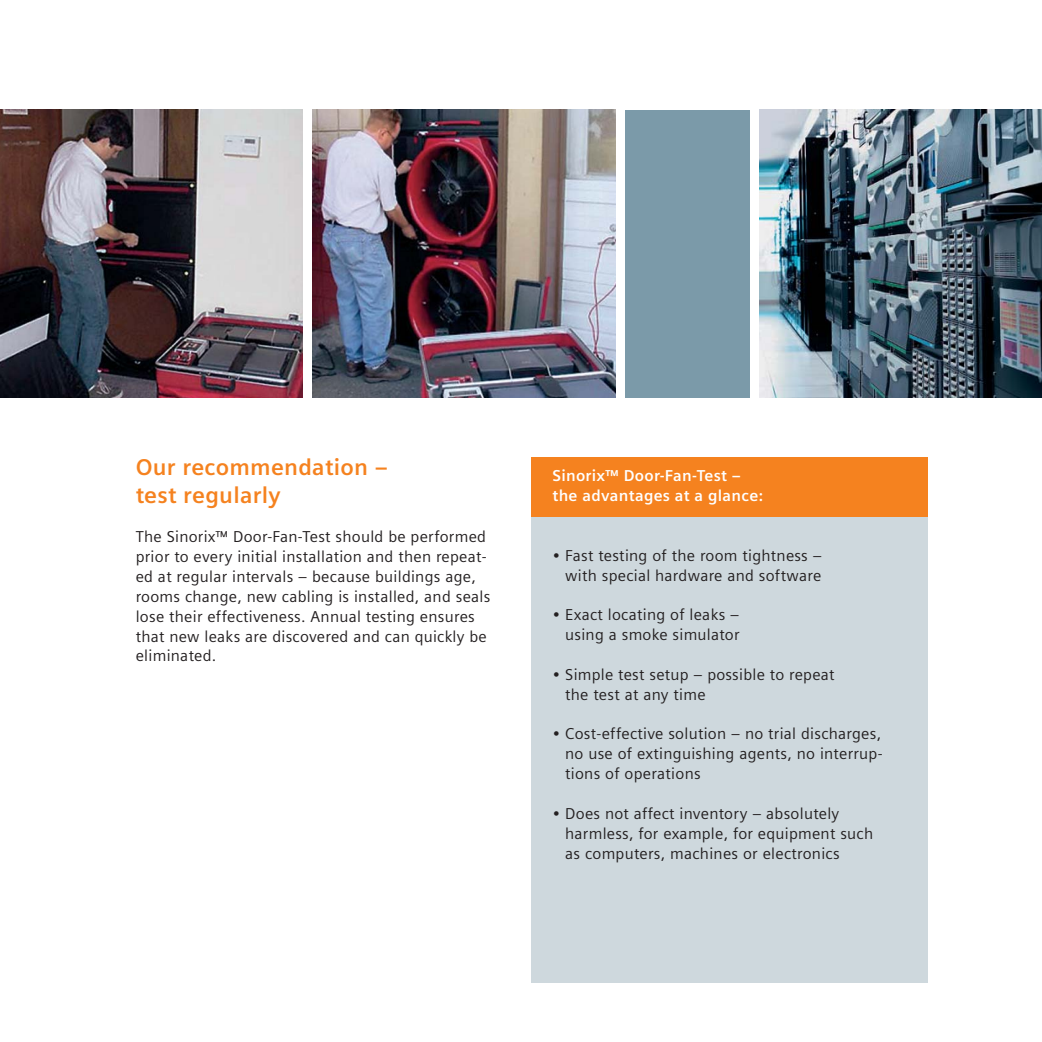
<style>
.page{position:relative;width:1042px;height:1042px;background:#fff}
.page>*{position:absolute;margin:0;border:0;box-sizing:border-box;transform-origin:0 0}
.t1{font:700 22.75px/27.3px "Siemens Sans";letter-spacing:.01em;color:#f5821f}
.t2{font:15.75px/19.8px "Siemens Sans";letter-spacing:.015em;color:#231f20}
.t3{font:700 15.75px/19.8px "Siemens Sans";letter-spacing:.015em;color:#fff}
</style>
<div class="page">
<div style="left:531px;top:516px;width:397px;height:467px;background:#ced8dd"></div>
<div style="left:531px;top:457px;width:397px;height:59px;background:#f5821f"></div>
<div style="left:625px;top:110px;width:124px;height:287px;background:#7b9aa9"></div>
<img style="left:0;top:110px;width:303px;height:287px">
<img style="left:313px;top:110px;width:302px;height:287px">
<img style="left:759px;top:110px;width:283px;height:287px">
<h1 class="t1" style="left:136px;top:456px;width:254px">Our recommendation – test regularly</h1>
<p class="t2" style="left:136px;top:528px;width:356px">The Sinorix™ Door-Fan-Test should be performed prior to every initial installation and then repeat&shy;ed at regular intervals – because buildings age, rooms change, new cabling is installed, and seals lose their effectiveness. Annual testing ensures that new leaks are discovered and can quickly be eliminated.</p>
<p class="t3" style="left:552px;top:467px;width:212px">Sinorix™ Door-Fan-Test – the advantages at a glance:</p>
<p class="t2" style="left:552px;top:547px;width:271px;text-align:right">• Fast testing of the room tightness – with special hardware and software</p>
<p class="t2" style="left:552px;top:606px;width:189px;text-align:right">• Exact locating of leaks – using a smoke simulator</p>
<p class="t2" style="left:565px;top:666px;width:271px;text-indent:-13px">• Simple test setup – possible to repeat the test at any time</p>
<p class="t2" style="left:565px;top:725px;width:319px;text-align:justify;text-indent:-13px">• Cost-effective solution – no trial discharges, no use of extinguishing agents, no interrup&shy;tions of operations</p>
<p class="t2" style="left:565px;top:805px;width:309px;text-indent:-13px">• Does not affect inventory – absolutely harmless, for example, for equipment such as computers, machines or electronics</p>
</div>
